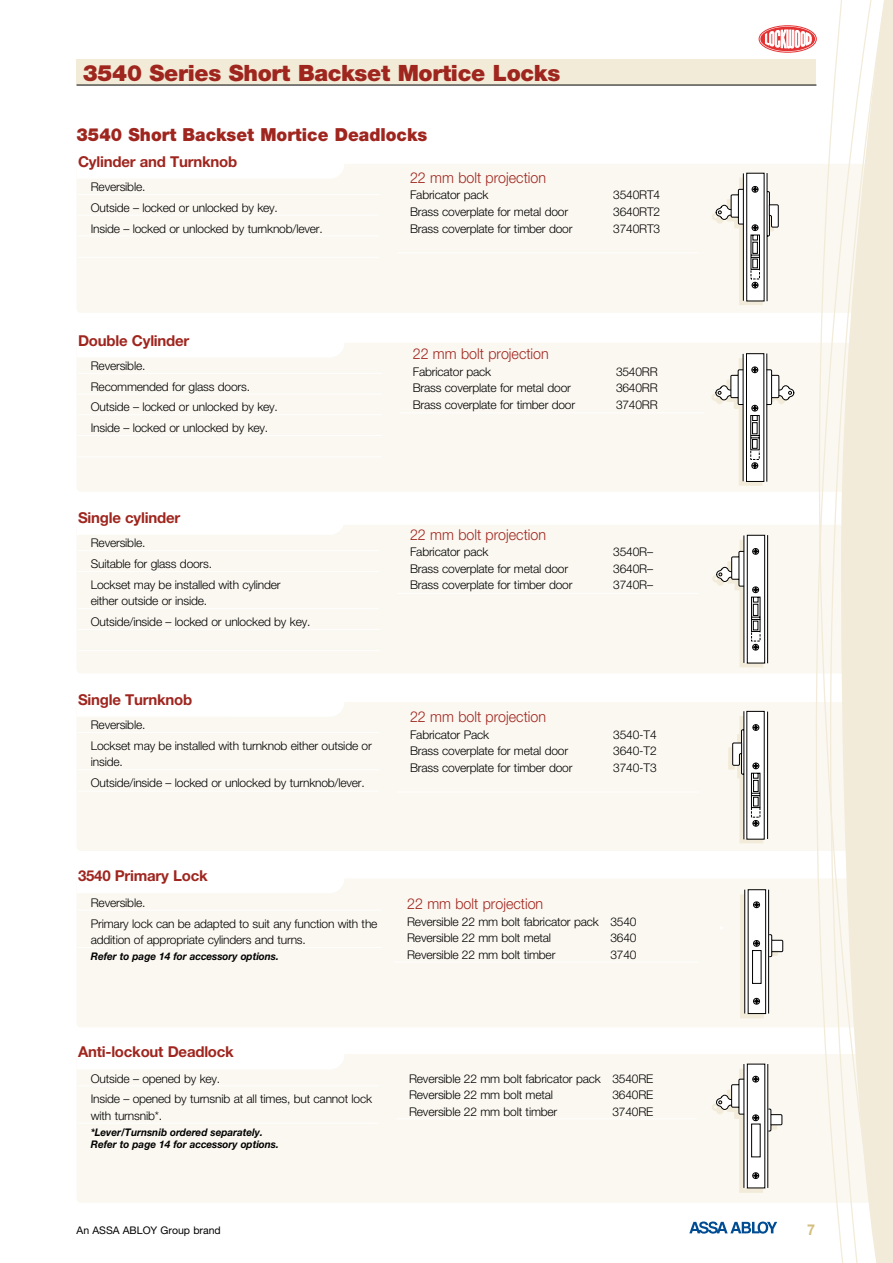
<style>
.page{position:relative;width:893px;height:1263px;background:#fff}
.page>*{position:absolute;margin:0;border:0;box-sizing:border-box;transform-origin:0 0}
.t1{font:900 22.5px "Helvetica Neue LT";letter-spacing:-.015em;color:#9f261f}
.t2{font:900 18px "Helvetica Neue LT";color:#9f261f;scale:.95 1}
.t3{font:700 15px "Helvetica Neue LT";letter-spacing:-.015em;color:#9f261f}
.t4{font:300 15px "Helvetica Neue LT";color:#9f261f;scale:.95 1}
.t5{font:300 12px/20.7px "Helvetica Neue LT";letter-spacing:-.015em;color:#000}
.t6{font:italic 700 10.5px/12px "Helvetica Neue LT";color:#000;scale:.95 1}
.t7{font:10.5px "Helvetica Neue LT";color:#000}
</style>
<div class="page">
<div style="left:77px;top:1054px;width:816px;height:149px;background:#fbf8f1;border-radius:4px"></div>
<div style="left:77px;top:878px;width:816px;height:149px;background:#fbf8f1;border-radius:4px"></div>
<hr style="left:78px;top:910px;width:304px;height:1px;background:#fff">
<hr style="left:78px;top:947px;width:304px;height:1px;background:#fff">
<hr style="left:394px;top:962px;width:304px;height:1px;background:#fff">
<div style="left:77px;top:878px;width:267px;height:15px;background:#fff"></div>
<svg style="left:720px;top:890px;width:63px;height:128px"></svg>
<div style="left:752px;top:950px;width:9px;height:34px;border:1px solid #000"></div>
<div style="left:77px;top:525px;width:816px;height:148px;background:#fbf8f1;border-radius:4px"></div>
<div style="left:77px;top:702px;width:816px;height:149px;background:#fbf8f1;border-radius:4px"></div>
<div style="left:77px;top:343px;width:816px;height:149px;background:#fbf8f1;border-radius:4px"></div>
<hr style="left:78px;top:373px;width:304px;height:1px;background:#fff">
<hr style="left:78px;top:394px;width:304px;height:1px;background:#fff">
<hr style="left:78px;top:414px;width:304px;height:1px;background:#fff">
<hr style="left:78px;top:435px;width:304px;height:1px;background:#fff">
<hr style="left:78px;top:456px;width:304px;height:1px;background:#fff">
<hr style="left:400px;top:412px;width:304px;height:1px;background:#fff">
<div style="left:77px;top:343px;width:267px;height:14px;background:#fff"></div>
<hr style="left:766px;top:353px;width:1px;height:129px;background:#000">
<svg style="left:711px;top:354px;width:84px;height:132px"></svg>
<svg style="left:728px;top:710px;width:40px;height:133px"></svg>
<div style="left:751px;top:807px;width:9px;height:10px;border:1px dashed #000"></div>
<hr style="left:78px;top:732px;width:301px;height:1px;background:#fff">
<hr style="left:78px;top:769px;width:301px;height:1px;background:#fff">
<hr style="left:78px;top:791px;width:301px;height:1px;background:#fff">
<hr style="left:397px;top:792px;width:301px;height:1px;background:#fff">
<div style="left:77px;top:702px;width:267px;height:14px;background:#fff"></div>
<svg style="left:712px;top:535px;width:56px;height:132px"></svg>
<hr style="left:78px;top:550px;width:301px;height:1px;background:#fff">
<hr style="left:78px;top:571px;width:301px;height:1px;background:#fff">
<hr style="left:78px;top:608px;width:301px;height:1px;background:#fff">
<hr style="left:78px;top:629px;width:301px;height:1px;background:#fff">
<hr style="left:78px;top:650px;width:301px;height:1px;background:#fff">
<hr style="left:397px;top:593px;width:301px;height:1px;background:#fff">
<div style="left:77px;top:525px;width:266px;height:10px;background:#fff"></div>
<hr style="left:78px;top:1085px;width:300px;height:1px;background:#fff">
<hr style="left:78px;top:1123px;width:300px;height:1px;background:#fff">
<hr style="left:396px;top:1118px;width:301px;height:1px;background:#fff">
<svg style="left:712px;top:1064px;width:71px;height:129px"></svg>
<div style="left:77px;top:1054px;width:267px;height:15px;background:#fff"></div>
<div style="left:77px;top:164px;width:816px;height:149px;background:#fbf8f1;border-radius:4px"></div>
<hr style="left:78px;top:194px;width:301px;height:1px;background:#fff">
<hr style="left:78px;top:215px;width:301px;height:1px;background:#fff">
<hr style="left:78px;top:236px;width:301px;height:1px;background:#fff">
<hr style="left:78px;top:257px;width:301px;height:1px;background:#fff">
<hr style="left:397px;top:252px;width:301px;height:1px;background:#fff">
<div style="left:77px;top:164px;width:267px;height:14px;background:#fff"></div>
<svg style="left:712px;top:172px;width:67px;height:133px"></svg>
<svg style="left:813px;top:0;width:80px;height:1263px"></svg>
<svg style="left:759px;top:26px;width:57px;height:29px"></svg>
<svg style="left:759px;top:26px;width:57px;height:26px"></svg>
<div style="left:759px;top:26px;width:57px;height:26px;border:1px solid #e43132;border-radius:50%"></div>
<svg style="left:760px;top:27px;width:55px;height:24px"></svg>
<svg style="left:765px;top:30px;width:46px;height:18px"></svg>
<div style="left:77px;top:60px;width:739px;height:25px;background:#f2ebd7"></div>
<hr style="left:77px;top:85px;width:739px;height:1px;background:#000">
<svg style="left:689px;top:1221px;width:88px;height:12px"></svg>
<h1 class="t1" style="left:83px;top:60px;width:479px">3540 Series Short Backset Mortice Locks</h1>
<h2 class="t2" style="left:77px;top:124px;width:371px">3540 Short Backset Mortice Deadlocks</h2>
<p class="t3" style="left:78px;top:152px;width:161px">Cylinder and Turnknob</p>
<p class="t5" style="left:91px;top:176px;width:233px">Reversible.<br>Outside – locked or unlocked by key.<br>Inside – locked or unlocked by turnknob/lever.</p>
<p class="t4" style="left:410px;top:168px;width:145px">22 mm bolt projection</p>
<p class="t5" style="left:410px;top:185px;width:80px">Fabricator pack</p>
<p class="t5" style="left:613px;top:185px;width:48px">3540RT4</p>
<p class="t5" style="left:410px;top:201px;width:160px">Brass coverplate for metal door</p>
<p class="t5" style="left:613px;top:201px;width:48px">3640RT2</p>
<p class="t5" style="left:410px;top:218px;width:164px">Brass coverplate for timber door</p>
<p class="t5" style="left:613px;top:218px;width:48px">3740RT3</p>
<p class="t3" style="left:78px;top:331px;width:113px">Double Cylinder</p>
<p class="t5" style="left:91px;top:355px;width:189px">Reversible.<br>Recommended for glass doors.<br>Outside – locked or unlocked by key.<br>Inside – locked or unlocked by key.</p>
<p class="t3" style="left:78px;top:508px;width:104px">Single cylinder</p>
<p class="t5" style="left:91px;top:532px;width:191px">Reversible.<br>Suitable for glass doors.<br>Lockset may be installed with cylinder</p>
<p class="t5" style="left:91px;top:590px;width:221px">either outside or inside.<br>Outside/inside – locked or unlocked by key.</p>
<p class="t3" style="left:78px;top:690px;width:116px">Single Turnknob</p>
<p class="t5" style="left:91px;top:714px;width:283px">Reversible.<br>Lockset may be installed with turnknob either outside or</p>
<p class="t5" style="left:91px;top:751px;width:276px">inside.<br>Outside/inside – locked or unlocked by turnknob/lever.</p>
<p class="t4" style="left:413px;top:345px;width:145px">22 mm bolt projection</p>
<p class="t5" style="left:413px;top:361px;width:80px">Fabricator pack</p>
<p class="t5" style="left:616px;top:361px;width:43px">3540RR</p>
<p class="t5" style="left:413px;top:378px;width:160px">Brass coverplate for metal door</p>
<p class="t5" style="left:616px;top:378px;width:43px">3640RR</p>
<p class="t5" style="left:413px;top:394px;width:164px">Brass coverplate for timber door</p>
<p class="t5" style="left:616px;top:394px;width:43px">3740RR</p>
<p class="t4" style="left:410px;top:525px;width:145px">22 mm bolt projection</p>
<p class="t5" style="left:410px;top:541px;width:80px">Fabricator pack</p>
<p class="t5" style="left:613px;top:541px;width:41px">3540R–</p>
<p class="t5" style="left:410px;top:558px;width:160px">Brass coverplate for metal door</p>
<p class="t5" style="left:613px;top:558px;width:41px">3640R–</p>
<p class="t5" style="left:410px;top:574px;width:164px">Brass coverplate for timber door</p>
<p class="t5" style="left:613px;top:574px;width:41px">3740R–</p>
<p class="t4" style="left:410px;top:707px;width:145px">22 mm bolt projection</p>
<p class="t5" style="left:410px;top:724px;width:81px">Fabricator Pack</p>
<p class="t5" style="left:613px;top:724px;width:45px">3540-T4</p>
<p class="t5" style="left:410px;top:740px;width:160px">Brass coverplate for metal door</p>
<p class="t5" style="left:613px;top:740px;width:45px">3640-T2</p>
<p class="t5" style="left:410px;top:757px;width:164px">Brass coverplate for timber door</p>
<p class="t5" style="left:613px;top:757px;width:45px">3740-T3</p>
<p class="t3" style="left:78px;top:866px;width:131px">3540 Primary Lock</p>
<p class="t5" style="left:91px;top:892px;width:288px">Reversible.<br>Primary lock can be adapted to suit any function with the</p>
<p class="t5" style="left:91px;top:929px;width:217px">addition of appropriate cylinders and turns.</p>
<p class="t6" style="left:91px;top:950px;width:200px">Refer to page 14 for accessory options.</p>
<p class="t4" style="left:407px;top:895px;width:145px">22 mm bolt projection</p>
<p class="t5" style="left:407px;top:913px;width:231px;line-height:16.5px">Reversible 22 mm bolt fabricator pack 3540<br>Reversible 22 mm bolt metal</p>
<p class="t5" style="left:610px;top:927px;width:28px">3640</p>
<p class="t5" style="left:407px;top:944px;width:150px">Reversible 22 mm bolt timber</p>
<p class="t5" style="left:610px;top:944px;width:28px">3740</p>
<p class="t3" style="left:78px;top:1043px;width:157px">Anti-lockout Deadlock</p>
<p class="t5" style="left:91px;top:1068px;width:283px">Outside – opened by key.<br>Inside – opened by turnsnib at all times, but cannot lock</p>
<p class="t5" style="left:91px;top:1105px;width:73px">with turnsnib*.</p>
<p class="t6" style="left:91px;top:1126px;width:200px">*Lever/Turnsnib ordered separately.<br>Refer to page 14 for accessory options.</p>
<p class="t7" style="left:77px;top:1224px;width:146px">An ASSA ABLOY Group brand</p>
<p class="t5" style="left:409px;top:1070px;width:246px;line-height:16.5px">Reversible 22 mm bolt fabricator pack 3540RE<br>Reversible 22 mm bolt metal</p>
<p class="t5" style="left:612px;top:1084px;width:42px">3640RE</p>
<p class="t5" style="left:409px;top:1101px;width:150px">Reversible 22 mm bolt timber</p>
<p class="t5" style="left:612px;top:1101px;width:42px">3740RE</p>
</div>
